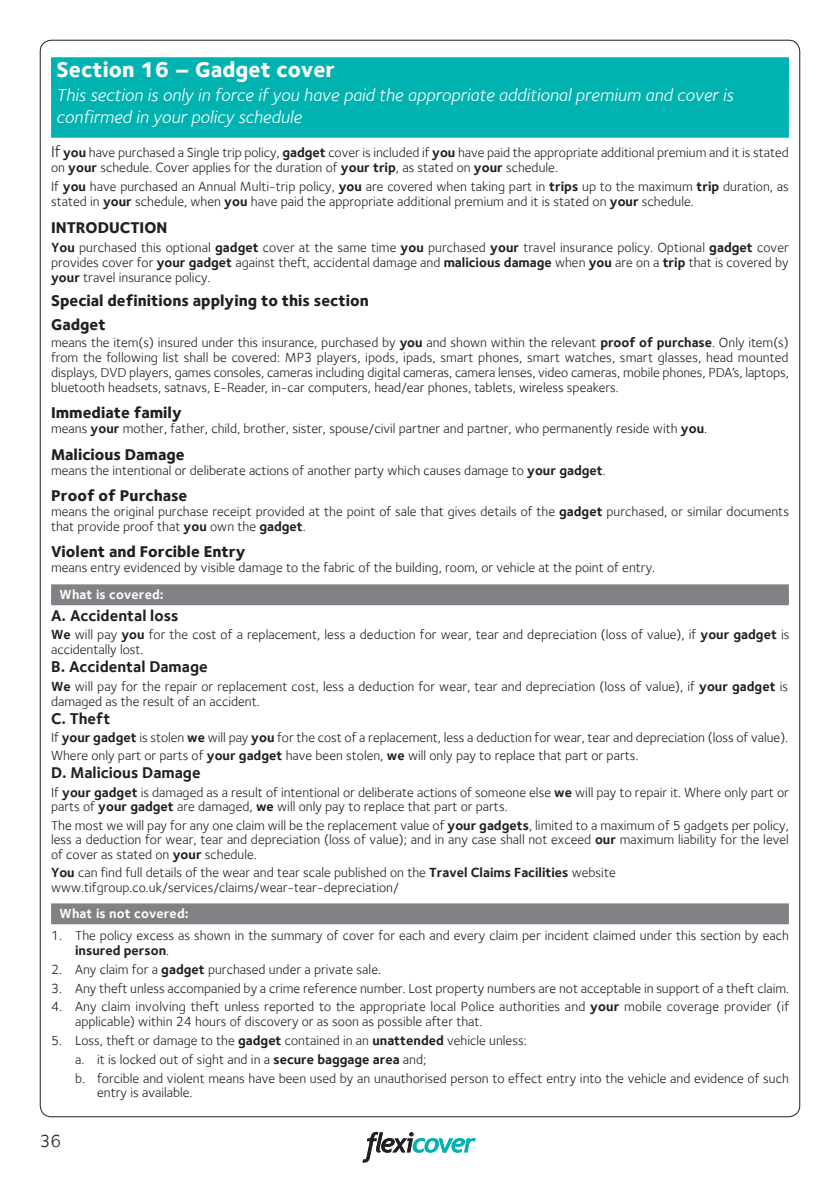
<style>
.page{position:relative;width:840px;height:1191px;background:#fff}
.page>*{position:absolute;margin:0;border:0;box-sizing:border-box;transform-origin:0 0}
.t1{font:800 22px "Foundry Sterling";letter-spacing:.005em;color:#fff}
.t2{font:italic 18px/21.8px "Foundry Sterling";color:#fff}
.t3{font:18px "Foundry Sterling";color:#231f20}
.t4{font:800 16px/24.2px "Foundry Sterling";color:#231f20}
.t5{font:700 16px "Foundry Sterling";color:#231f20}
.t6{font:13.6px/14.8px "Foundry Sterling";color:#231f20}
.t7{font:700 13.6px "Foundry Sterling";letter-spacing:.01em;color:#fff}
.s1{font-size:16px}
.s2{font-weight:700}
</style>
<div class="page">
<svg style="left:362px;top:1131px;width:113px;height:31px"></svg>
<div style="left:51px;top:57px;width:737px;height:30px;background:#41c5c4"></div>
<div style="left:51px;top:58px;width:737px;height:30px;background:#00b3b1"></div>
<div style="left:51px;top:82px;width:737px;height:30px;background:#00b3b1"></div>
<div style="left:51px;top:108px;width:737px;height:30px;background:#00b3b1"></div>
<div style="left:51px;top:584px;width:737px;height:17px;background:#808285"></div>
<div style="left:51px;top:598px;width:737px;height:7px;background:#808285"></div>
<div style="left:51px;top:903px;width:737px;height:17px;background:#808285"></div>
<div style="left:51px;top:917px;width:737px;height:7px;background:#808285"></div>
<h1 class="t1" style="left:56px;top:56px;width:280px">Section 16 – Gadget cover</h1>
<h2 class="t2" style="left:56px;top:84px;width:678px">This section is only in force if you have paid the appropriate additional premium and cover is confirmed in your policy schedule</h2>
<p class="t6" style="left:51px;top:145px;width:738px"><span class="s1">If</span> <span class="s2">you</span> have purchased a Single trip policy, <span class="s2">gadget</span> cover is included if <span class="s2">you</span> have paid the appropriate additional premium and it is stated on <span class="s2">your</span> schedule. Cover applies for the duration of <span class="s2">your trip</span>, as stated on <span class="s2">your</span> schedule.</p>
<p class="t6" style="left:51px;top:179px;width:739px">If <span class="s2">you</span> have purchased an Annual Multi-trip policy, <span class="s2">you</span> are covered when taking part in <span class="s2">trips</span> up to the maximum <span class="s2">trip</span> duration, as stated in <span class="s2">your</span> schedule, when <span class="s2">you</span> have paid the appropriate additional premium and it is stated on <span class="s2">your</span> schedule.</p>
<p class="t4" style="left:51px;top:215px;width:118px">INTRODUCTION</p>
<p class="t6" style="left:51px;top:240px;width:738px;text-align:justify"><span class="s2">You</span> purchased this optional <span class="s2">gadget</span> cover at the same time <span class="s2">you</span> purchased <span class="s2">your</span> travel insurance policy. Optional <span class="s2">gadget</span> cover provides cover for <span class="s2">your gadget</span> against theft, accidental damage and <span class="s2">malicious damage</span> when <span class="s2">you</span> are on a <span class="s2">trip</span> that is covered by <span class="s2">your</span> travel insurance policy.</p>
<p class="t4" style="left:51px;top:288px;width:319px">Special definitions applying to this section<br>Gadget</p>
<p class="t6" style="left:51px;top:335px;width:739px;text-align:justify">means the item(s) insured under this insurance, purchased by <span class="s2">you</span> and shown within the relevant <span class="s2">proof of purchase</span>. Only item(s) from the following list shall be covered: MP3 players, ipods, ipads, smart phones, smart watches, smart glasses, head mounted displays, DVD players, games consoles, cameras including digital cameras, camera lenses, video cameras, mobile phones, PDA’s, laptops, bluetooth headsets, satnavs, E-Reader, in-car computers, head/ear phones, tablets, wireless speakers.</p>
<p class="t4" style="left:51px;top:400px;width:132px">Immediate family</p>
<p class="t6" style="left:51px;top:421px;width:657px">means <span class="s2">your</span> mother, father, child, brother, sister, spouse/civil partner and partner, who permanently reside with <span class="s2">you</span>.</p>
<p class="t4" style="left:51px;top:442px;width:135px">Malicious Damage</p>
<p class="t6" style="left:51px;top:462px;width:556px">means the intentional or deliberate actions of another party which causes damage to <span class="s2">your gadget</span>.</p>
<p class="t4" style="left:51px;top:483px;width:138px">Proof of Purchase</p>
<p class="t6" style="left:51px;top:504px;width:739px">means the original purchase receipt provided at the point of sale that gives details of the <span class="s2">gadget</span> purchased, or similar documents that provide proof that <span class="s2">you</span> own the <span class="s2">gadget</span>.</p>
<p class="t4" style="left:51px;top:539px;width:196px">Violent and Forcible Entry</p>
<p class="t6" style="left:51px;top:560px;width:605px">means entry evidenced by visible damage to the fabric of the building, room, or vehicle at the point of entry.</p>
<p class="t7" style="left:60px;top:586px;width:106px">What is covered:</p>
<p class="t5" style="left:51px;top:606px;width:129px">A. Accidental loss</p>
<p class="t6" style="left:51px;top:627px;width:739px"><span class="s2">We</span> will pay <span class="s2">you</span> for the cost of a replacement, less a deduction for wear, tear and depreciation (loss of value), if <span class="s2">your gadget</span> is accidentally lost.</p>
<p class="t5" style="left:51px;top:657px;width:158px">B. Accidental Damage</p>
<p class="t6" style="left:51px;top:678px;width:738px"><span class="s2">We</span> will pay for the repair or replacement cost, less a deduction for wear, tear and depreciation (loss of value), if <span class="s2">your gadget</span> is damaged as the result of an accident.</p>
<p class="t5" style="left:51px;top:709px;width:61px">C. Theft</p>
<p class="t6" style="left:51px;top:728px;width:738px;line-height:18.2px">If <span class="s2">your gadget</span> is stolen <span class="s2">we</span> will pay <span class="s2">you</span> for the cost of a replacement, less a deduction for wear, tear and depreciation (loss of value).<br>Where only part or parts of <span class="s2">your gadget</span> have been stolen, <span class="s2">we</span> will only pay to replace that part or parts.</p>
<p class="t5" style="left:51px;top:763px;width:151px">D. Malicious Damage</p>
<p class="t6" style="left:51px;top:784px;width:739px">If <span class="s2">your gadget</span> is damaged as a result of intentional or deliberate actions of someone else <span class="s2">we</span> will pay to repair it. Where only part or parts of <span class="s2">your gadget</span> are damaged, <span class="s2">we</span> will only pay to replace that part or parts.</p>
<p class="t6" style="left:51px;top:817px;width:739px;text-align:justify">The most we will pay for any one claim will be the replacement value of <span class="s2">your gadgets</span>, limited to a maximum of 5 gadgets per policy, less a deduction for wear, tear and depreciation (loss of value); and in any case shall not exceed <span class="s2">our</span> maximum liability for the level of cover as stated on <span class="s2">your</span> schedule.</p>
<p class="t6" style="left:51px;top:865px;width:566px"><span class="s2">You</span> can find full details of the wear and tear scale published on the <span class="s2">Travel Claims Facilities</span> website www.tifgroup.co.uk/services/claims/wear-tear-depreciation/</p>
<p class="t7" style="left:60px;top:905px;width:131px">What is not covered:</p>
<p class="t6" style="left:75px;top:928px;width:714px;text-indent:-24px">1. The policy excess as shown in the summary of cover for each and every claim per incident claimed under this section by each <span class="s2">insured person</span>.</p>
<p class="t6" style="left:51px;top:961px;width:331px">2. Any claim for a <span class="s2">gadget</span> purchased under a private sale.</p>
<p class="t6" style="left:51px;top:980px;width:739px">3. Any theft unless accompanied by a crime reference number. Lost property numbers are not acceptable in support of a theft claim.</p>
<p class="t6" style="left:75px;top:999px;width:715px;text-indent:-24px">4. Any claim involving theft unless reported to the appropriate local Police authorities and <span class="s2">your</span> mobile coverage provider (if applicable) within 24 hours of discovery or as soon as possible after that.</p>
<p class="t6" style="left:75px;top:1031px;width:715px;line-height:18.8px;text-indent:-24px">5. Loss, theft or damage to the <span class="s2">gadget</span> contained in an <span class="s2">unattended</span> vehicle unless:<br>a. it is locked out of sight and in a <span class="s2">secure baggage area</span> and;<br>b. forcible and violent means have been used by an unauthorised person to effect entry into the vehicle and evidence of such</p>
<p class="t6" style="left:97px;top:1085px;width:97px">entry is available.</p>
<h2 class="t3" style="left:40px;top:1130px;width:23px">36</h2>
</div>
